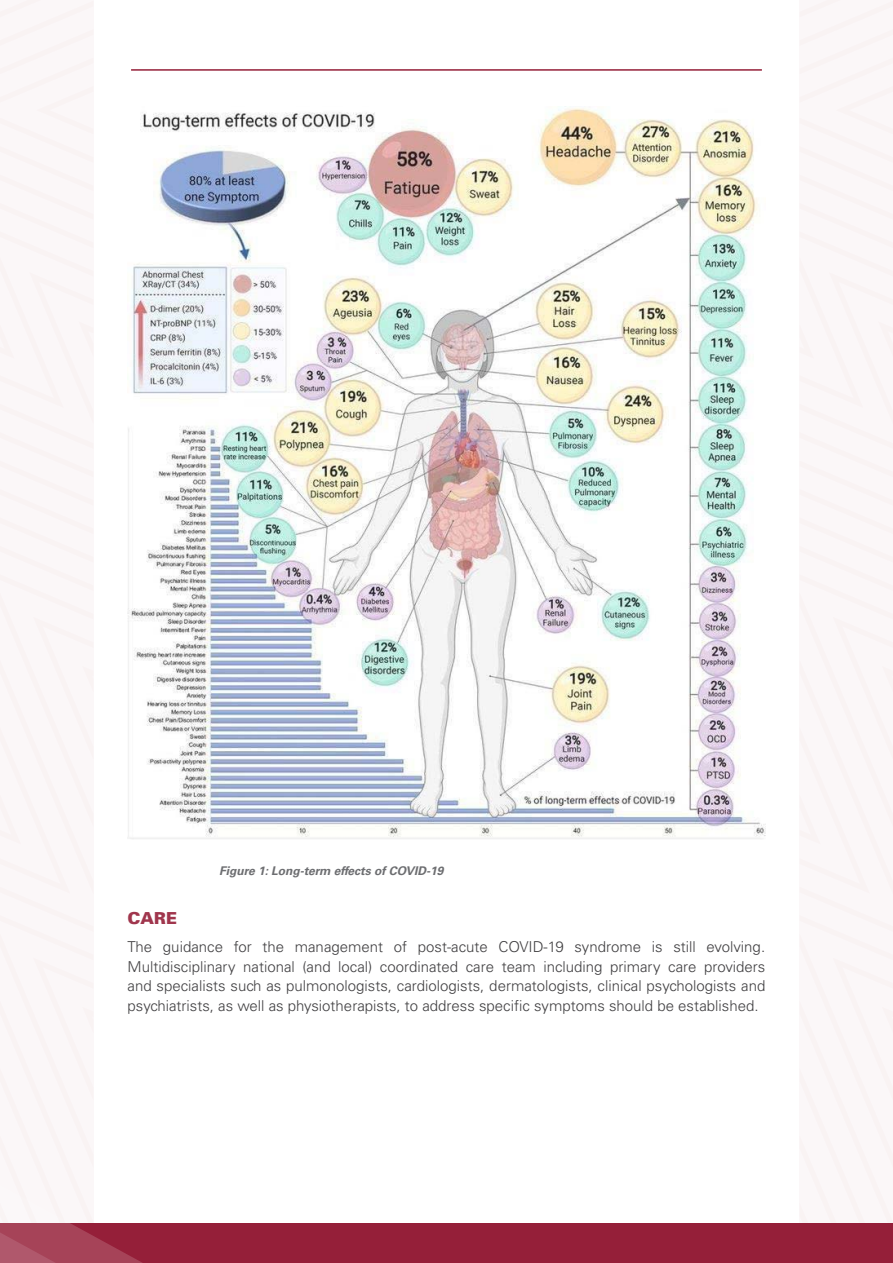
<style>
.page{position:relative;width:893px;height:1263px;background:#fff}
.page>*{position:absolute;margin:0;border:0;box-sizing:border-box;transform-origin:0 0}
.t1{font:900 16.5px "Univers";color:#a0364d}
.t2{font:300 15px/19.5px "Univers";color:#414042;text-align:justify}
.t3{font:italic 700 12px "Univers";color:#6d6e71}
</style>
<div class="page">
<svg style="left:0;top:477px;width:93px;height:438px"></svg>
<svg style="left:0;top:0;width:93px;height:477px"></svg>
<svg style="left:800px;top:477px;width:93px;height:747px"></svg>
<svg style="left:800px;top:0;width:93px;height:477px"></svg>
<div style="left:0;top:1224px;width:893px;height:39px;background:#951f39"></div>
<svg style="left:0;top:915px;width:143px;height:348px"></svg>
<hr style="left:131px;top:69px;width:631px;height:2px;background:#951f39">
<img style="left:128px;top:106px;width:637px;height:733px">
<p class="t3" style="left:219px;top:864px;width:226px">Figure 1: Long-term effects of COVID-19</p>
<p class="t1" style="left:128px;top:908px;width:51px">CARE</p>
<p class="t2" style="left:128px;top:937px;width:639px">The guidance for the management of post-acute COVID-19 syndrome is still evolving.<br>Multidisciplinary national (and local) coordinated care team including primary care providers and specialists such as pulmonologists, cardiologists, dermatologists, clinical psychologists and psychiatrists, as well as physiotherapists, to address specific symptoms should be established.</p>
</div>
